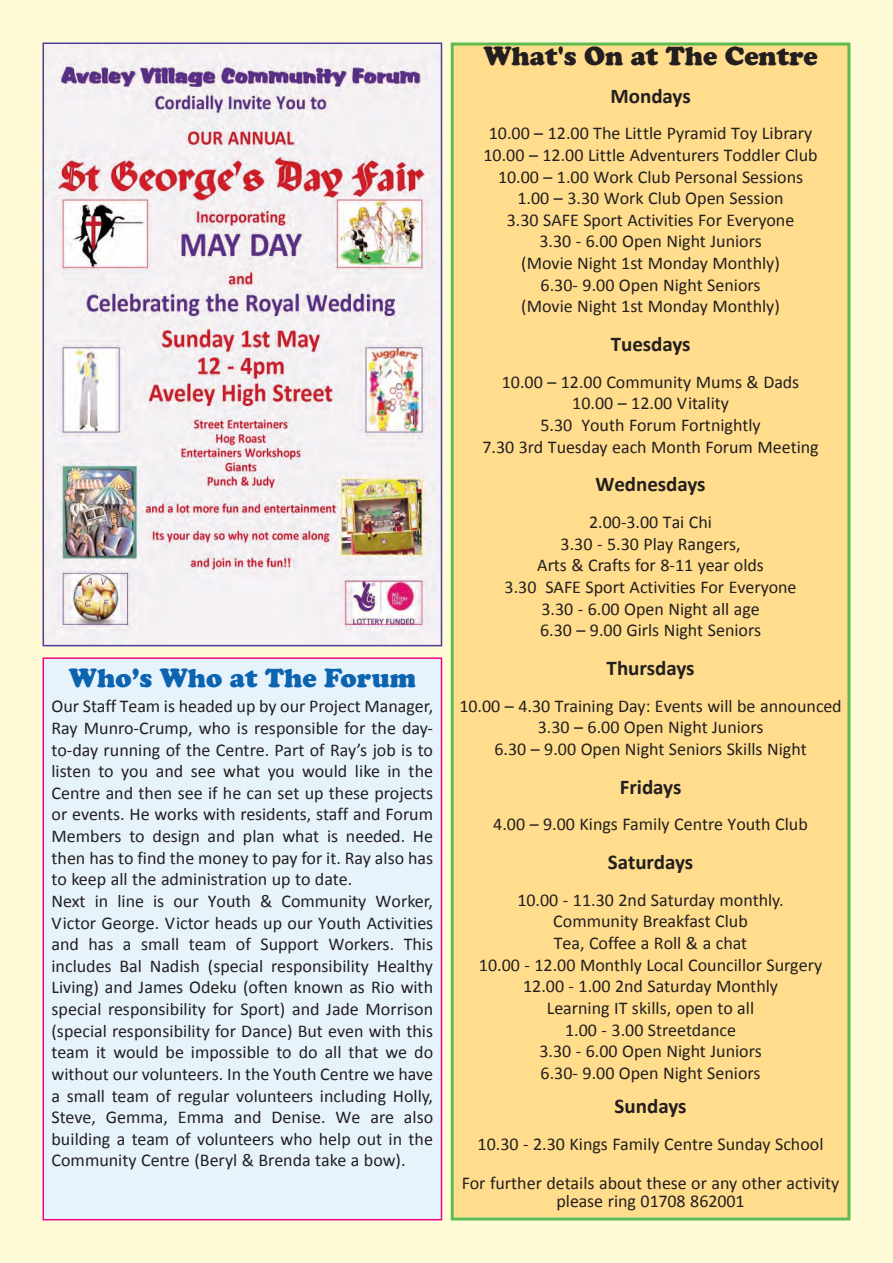
<style>
.page{position:relative;width:893px;height:1263px;background:#fffbd6}
.page>*{position:absolute;margin:0;border:0;box-sizing:border-box;transform-origin:0 0}
.t1{font:900 27px "Cooper";color:#231f20}
.t2{font:900 27px "Cooper";color:#0c63b0}
.t3{font:700 21px "Calibri";color:#231f20}
.t4{font:18px/21.6px "Calibri";color:#231f20;text-align:center}
</style>
<div class="page">
<div style="left:44px;top:659px;width:397px;height:560px;background:#e7f3fb"></div>
<div style="left:43px;top:657px;width:399px;height:563px;border:2px solid #ed028c"></div>
<img style="left:46px;top:46px;width:393px;height:597px">
<div style="left:43px;top:43px;width:399px;height:603px;border:2px solid #4d3c98"></div>
<div style="left:454px;top:46px;width:393px;height:1171px;background:#ffdd8d"></div>
<div style="left:451px;top:43px;width:399px;height:1177px;border:3px solid #5ebb50"></div>
<p class="t2" style="left:69px;top:662px;width:348px">Who’s Who at The Forum</p>
<p class="t4" style="left:52px;top:697px;width:383px;text-align:left">Our Staff Team is headed up by our Project Manager, Ray Munro-Crump, who is responsible for the day&shy;to-day running of the Centre. Part of Ray’s job is to listen to you and see what you would like in the Centre and then see if he can set up these projects or events. He works with residents, staff and Forum Members to design and plan what is needed. He then has to find the money to pay for it. Ray also has to keep all the administration up to date.<br>Next in line is our Youth &amp; Community Worker, Victor George. Victor heads up our Youth Activities and has a small team of Support Workers. This includes Bal Nadish (special responsibility Healthy Living) and James Odeku (often known as Rio with special responsibility for Sport) and Jade Morrison (special responsibility for Dance) But even with this team it would be impossible to do all that we do without our volunteers. In the Youth Centre we have a small team of regular volunteers including Holly, Steve, Gemma, Emma and Denise. We are also building a team of volunteers who help out in the Community Centre (Beryl &amp; Brenda take a bow).</p>
<p class="t1" style="left:483px;top:40px;width:336px">What's On at The Centre</p>
<p class="t3" style="left:610px;top:87px;width:82px">Mondays</p>
<p class="t4" style="left:483px;top:124px;width:336px">10.00 – 12.00 The Little Pyramid Toy Library 10.00 – 12.00 Little Adventurers Toddler Club 10.00 – 1.00 Work Club Personal Sessions 1.00 – 3.30 Work Club Open Session<br>3.30 SAFE Sport Activities For Everyone<br>3.30 - 6.00 Open Night Juniors<br>(Movie Night 1st Monday Monthly)<br>6.30- 9.00 Open Night Seniors<br>(Movie Night 1st Monday Monthly)</p>
<p class="t3" style="left:611px;top:335px;width:81px">Tuesdays</p>
<p class="t4" style="left:482px;top:372px;width:338px">10.00 – 12.00 Community Mums &amp; Dads<br>10.00 – 12.00 Vitality<br>5.30 Youth Forum Fortnightly<br>7.30 3rd Tuesday each Month Forum Meeting</p>
<p class="t3" style="left:596px;top:476px;width:112px">Wednesdays</p>
<p class="t4" style="left:505px;top:513px;width:293px">2.00-3.00 Tai Chi<br>3.30 - 5.30 Play Rangers,<br>Arts &amp; Crafts for 8-11 year olds<br>3.30 SAFE Sport Activities For Everyone<br>3.30 - 6.00 Open Night all age<br>6.30 – 9.00 Girls Night Seniors</p>
<p class="t3" style="left:607px;top:659px;width:89px">Thursdays</p>
<p class="t4" style="left:459px;top:696px;width:384px">10.00 – 4.30 Training Day: Events will be announced<br>3.30 – 6.00 Open Night Juniors<br>6.30 – 9.00 Open Night Seniors Skills Night</p>
<p class="t3" style="left:620px;top:778px;width:63px">Fridays</p>
<p class="t4" style="left:493px;top:815px;width:316px">4.00 – 9.00 Kings Family Centre Youth Club</p>
<p class="t3" style="left:608px;top:853px;width:87px">Saturdays</p>
<p class="t4" style="left:479px;top:890px;width:345px">10.00 - 11.30 2nd Saturday monthly.<br>Community Breakfast Club<br>Tea, Coffee a Roll &amp; a chat<br>10.00 - 12.00 Monthly Local Councillor Surgery<br>12.00 - 1.00 2nd Saturday Monthly<br>Learning IT skills, open to all<br>1.00 - 3.00 Streetdance<br>3.30 - 6.00 Open Night Juniors<br>6.30- 9.00 Open Night Seniors</p>
<p class="t3" style="left:615px;top:1097px;width:73px">Sundays</p>
<p class="t4" style="left:478px;top:1134px;width:347px">10.30 - 2.30 Kings Family Centre Sunday School</p>
<p class="t4" style="left:462px;top:1176px;width:379px;line-height:18px">For further details about these or any other activity please ring 01708 862001</p>
</div>
